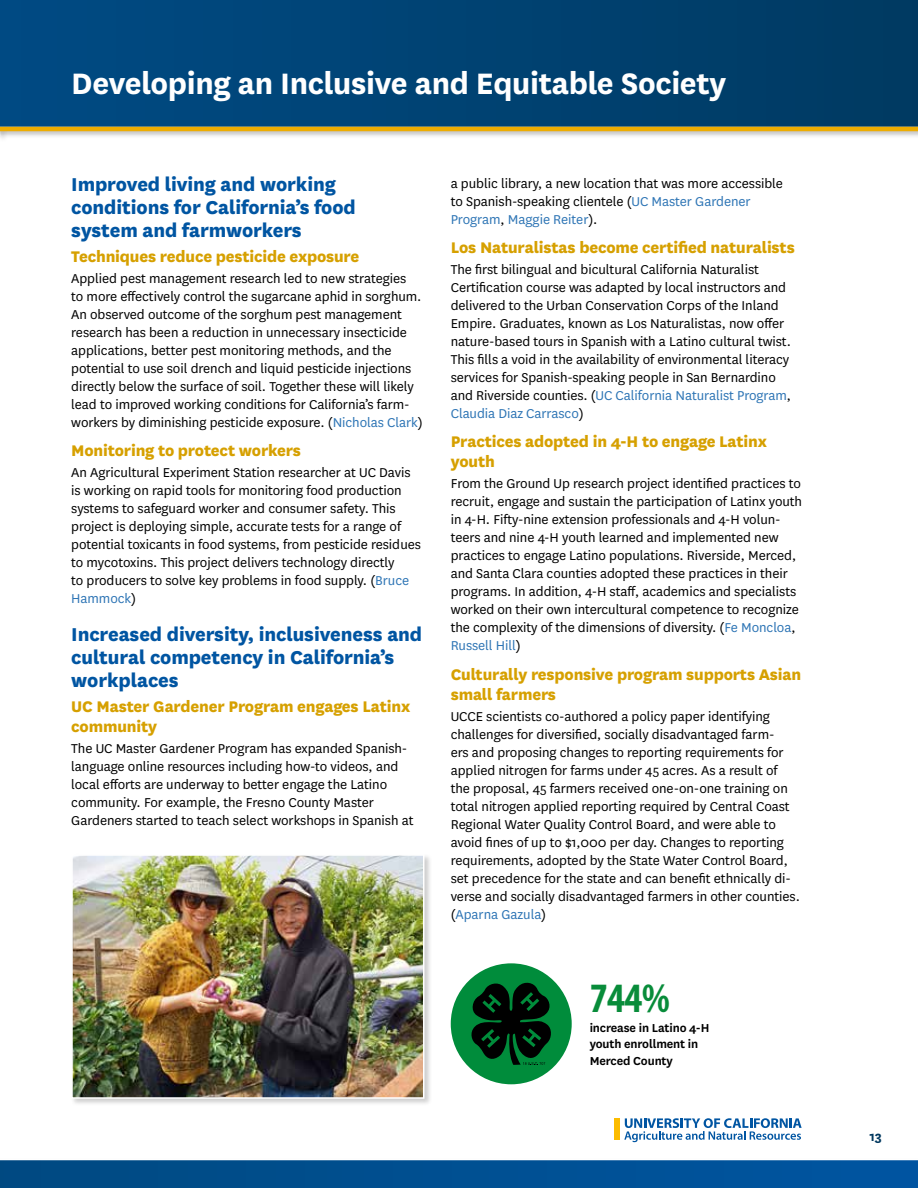
<style>
.page{position:relative;width:918px;height:1188px;background:#fff}
.page>*{position:absolute;margin:0;border:0;box-sizing:border-box;transform-origin:0 0}
.t1{font:700 condensed 42px "Myriad Pro";color:#088c3a}
.t2{font:700 34.5px "National";letter-spacing:-.01em;color:#fff}
.t3{font:800 21.75px/23.2px "National";letter-spacing:-.005em;color:#0055a2}
.t4{font:800 18px/20.2px "National";letter-spacing:-.01em;color:#d6a000}
.t5{font:15px/18px "National";letter-spacing:-.005em;color:#000}
.t6{font:700 15px "National";color:#00385f}
.t7{font:600 13.5px/16.5px "National";letter-spacing:-.01em;color:#000}
.s1{color:#2e75b5}
</style>
<div class="page">
<svg style="left:624px;top:1118px;width:178px;height:24px"></svg>
<div style="left:615px;top:1118px;width:5px;height:22px;background:#fcbc00"></div>
<svg style="left:0;top:0;width:918px;height:126px;background:#004272"></svg>
<svg style="left:0;top:1160px;width:918px;height:28px;background:#025092"></svg>
<div style="left:0;top:126px;width:918px;height:13px;background:#000;opacity:.2"></div>
<hr style="left:0;top:127px;width:918px;height:4px;background:#edac00">
<div style="left:70px;top:853px;width:362px;height:254px;background:#000;opacity:.2"></div>
<img style="left:74px;top:857px;width:347px;height:239px">
<div style="left:71px;top:854px;width:353px;height:245px;border:2px solid #fff"></div>
<div style="left:451px;top:963px;width:121px;height:121px;background:#008c3b;border-radius:50%"></div>
<svg style="left:469px;top:980px;width:82px;height:85px"></svg>
<h2 class="t2" style="left:71px;top:59px;width:656px">Developing an Inclusive and Equitable Society</h2>
<h3 class="t3" style="left:71px;top:171px;width:286px">Improved living and working conditions for California’s food system and farmworkers</h3>
<p class="t4" style="left:71px;top:245px;width:290px">Techniques reduce pesticide exposure</p>
<p class="t5" style="left:71px;top:269px;width:353px">Applied pest management research led to new strategies<br>to more effectively control the sugarcane aphid in sorghum.<br>An observed outcome of the sorghum pest management research has been a reduction in unnecessary insecticide applications, better pest monitoring methods, and the potential to use soil drench and liquid pesticide injections directly below the surface of soil. Together these will likely lead to improved working conditions for California’s farm&shy;workers by diminishing pesticide exposure. (<span class="s1">Nicholas Clark</span>)</p>
<p class="t4" style="left:71px;top:439px;width:231px">Monitoring to protect workers</p>
<p class="t5" style="left:71px;top:463px;width:351px">An Agricultural Experiment Station researcher at UC Davis is working on rapid tools for monitoring food production systems to safeguard worker and consumer safety. This project is deploying simple, accurate tests for a range of potential toxicants in food systems, from pesticide residues to mycotoxins. This project delivers technology directly<br>to producers to solve key problems in food supply. (<span class="s1">Bruce Hammock</span>)</p>
<h3 class="t3" style="left:71px;top:621px;width:353px">Increased diversity, inclusiveness and cultural competency in California’s workplaces</h3>
<p class="t4" style="left:71px;top:695px;width:340px">UC Master Gardener Program engages Latinx community</p>
<p class="t5" style="left:71px;top:739px;width:344px">The UC Master Gardener Program has expanded Spanish&shy;language online resources including how-to videos, and local efforts are underway to better engage the Latino community. For example, the Fresno County Master Gardeners started to teach select workshops in Spanish at</p>
<p class="t5" style="left:451px;top:173px;width:334px">a public library, a new location that was more accessible to Spanish-speaking clientele (<span class="s1">UC Master Gardener<br>Program</span>, <span class="s1">Maggie Reiter</span>).</p>
<p class="t4" style="left:451px;top:236px;width:346px">Los Naturalistas become certified naturalists</p>
<p class="t5" style="left:451px;top:260px;width:342px">The first bilingual and bicultural California Naturalist Certification course was adapted by local instructors and delivered to the Urban Conservation Corps of the Inland Empire. Graduates, known as Los Naturalistas, now offer nature-based tours in Spanish with a Latino cultural twist.<br>This fills a void in the availability of environmental literacy services for Spanish-speaking people in San Bernardino and Riverside counties. (<span class="s1">UC California Naturalist Program</span>, <span class="s1">Claudia Diaz Carrasco</span>)</p>
<p class="t4" style="left:451px;top:430px;width:318px">Practices adopted in 4-H to engage Latinx youth</p>
<p class="t5" style="left:451px;top:474px;width:353px">From the Ground Up research project identified practices to recruit, engage and sustain the participation of Latinx youth in 4-H. Fifty-nine extension professionals and 4-H volun&shy;teers and nine 4-H youth learned and implemented new practices to engage Latino populations. Riverside, Merced, and Santa Clara counties adopted these practices in their programs. In addition, 4-H staff, academics and specialists worked on their own intercultural competence to recognize the complexity of the dimensions of diversity. (<span class="s1">Fe Moncloa</span>, <span class="s1">Russell Hill</span>)</p>
<p class="t4" style="left:451px;top:663px;width:352px">Culturally responsive program supports Asian small farmers</p>
<p class="t5" style="left:451px;top:707px;width:351px">UCCE scientists co-authored a policy paper identifying challenges for diversified, socially disadvantaged farm-<br>ers and proposing changes to reporting requirements for applied nitrogen for farms under 45 acres. As a result of the proposal, 45 farmers received one-on-one training on total nitrogen applied reporting required by Central Coast Regional Water Quality Control Board, and were able to avoid fines of up to $1,000 per day. Changes to reporting requirements, adopted by the State Water Control Board, set precedence for the state and can benefit ethnically di&shy;verse and socially disadvantaged farmers in other counties. (<span class="s1">Aparna Gazula</span>)</p>
<h1 class="t1" style="left:590px;top:972px;width:82px">744%</h1>
<p class="t7" style="left:590px;top:1019px;width:121px">increase in Latino 4-H youth enrollment in<br>Merced County</p>
<p class="t6" style="left:870px;top:1126px;width:14px">13</p>
</div>
